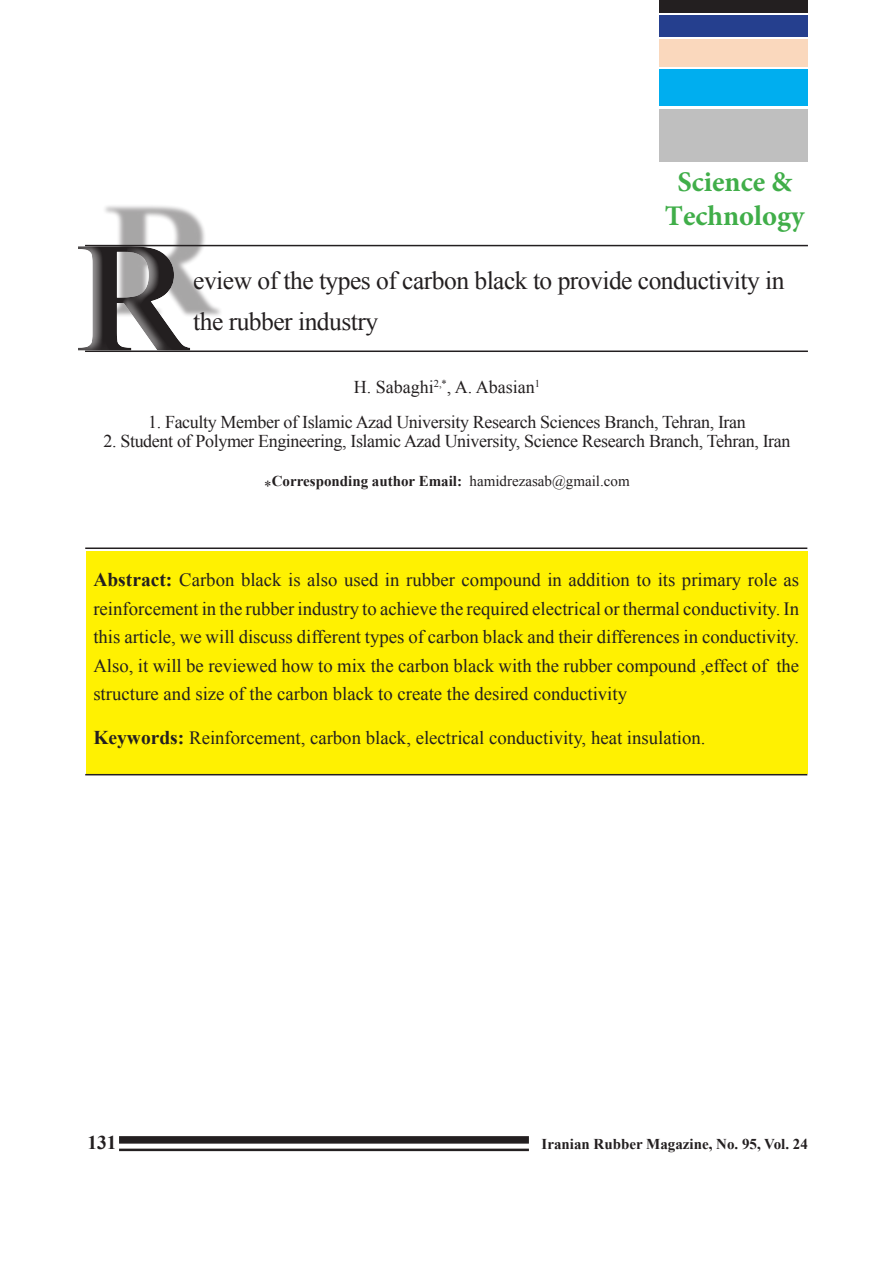
<style>
.page{position:relative;width:893px;height:1263px;background:#fff}
.page>*{position:absolute;margin:0;border:0;box-sizing:border-box;transform-origin:0 0}
.t1{font:700 28.5px/34.2px "Minion Pro";color:#40ae49;text-align:center}
.t2{font:25.5px/40.5px "Times New Roman";letter-spacing:-.02em;color:#231f20}
.t3{font:700 19.5px "Times New Roman";color:#231f20}
.t4{font:18.75px/28.5px "Times New Roman";color:#231f20;text-align:right}
.t5{font:18px "Times New Roman";letter-spacing:-.02em;color:#231f20}
.t6{font:18px "Times New Roman";color:#231f20}
.t7{font:700 15px "Times New Roman";color:#231f20}
.t8{font:15px "Times New Roman";color:#231f20}
.t9{font:10.5px "Times New Roman";color:#231f20}
.s1{font-weight:700;font-size:19.5px}
</style>
<div class="page">
<hr style="left:85px;top:245px;width:723px;height:1px;background:#231f20">
<hr style="left:85px;top:350px;width:723px;height:2px;background:#231f20">
<div style="left:659px;top:0;width:149px;height:13px;background:#231f20"></div>
<div style="left:659px;top:15px;width:149px;height:22px;background:#253f8e"></div>
<div style="left:659px;top:39px;width:149px;height:27px;background:#fad8bd"></div>
<div style="left:659px;top:69px;width:149px;height:37px;background:#00aeef"></div>
<div style="left:659px;top:109px;width:149px;height:53px;background:#bfbfbf"></div>
<div style="left:119px;top:1136px;width:410px;height:7px;background:#231f20"></div>
<hr style="left:119px;top:1148px;width:410px;height:3px;background:#231f20">
<div style="left:102px;top:204px;width:121px;height:114px;background:#231f20;opacity:.4"></div>
<svg style="left:187px;top:246px;width:3px;height:105px"></svg>
<div style="left:67px;top:236px;width:120px;height:125px;background:#fff;opacity:.75"></div>
<div style="left:86px;top:551px;width:722px;height:223px;background:#fff101"></div>
<hr style="left:85px;top:547px;width:722px;height:2px;background:#231f20">
<hr style="left:85px;top:774px;width:722px;height:1px;background:#231f20">
<h1 class="t1" style="left:665px;top:164px;width:141px">Science &amp;<br>Technology</h1>
<h2 class="t2" style="left:193px;top:260px;width:593px">eview of the types of carbon black to provide conductivity in the rubber industry</h2>
<p class="t6" style="left:354px;top:375px;width:183px">H. Sabaghi A,<sup>*</sup> . Abasian</p>
<p class="t9" style="left:434px;top:376px;width:9px">2,</p>
<p class="t5" style="left:148px;top:409px;width:599px">1. Faculty Member of Islamic Azad University Research Sciences Branch, Tehran, Iran</p>
<p class="t5" style="left:103px;top:429px;width:689px">2. Student of Polymer Engineering, Islamic Azad University, Science Research Branch, Tehran, Iran</p>
<p class="t8" style="left:470px;top:471px;width:162px">hamidrezasab@gmail.com</p>
<p class="t9" style="left:535px;top:376px;width:7px">1</p>
<p class="t7" style="left:272px;top:471px;width:192px">Corresponding author Email:</p>
<p class="t8" style="left:264px;top:475px;width:9px">*</p>
<p class="t4" style="left:93px;top:565px;width:707px"><span class="s1">Abstract:</span> Carbon black is also used in rubber compound in addition to its primary role as reinforcement in the rubber industry to achieve the required electrical or thermal conductivity In. this article, we will discuss different types of carbon black and their differences in conductivity. the</p>
<p class="t4" style="left:93px;top:651px;width:676px;text-align:left">Also it, will be reviewed how to mix the carbon black with the rubber compound ,effect of structure and size of the carbon black to create the desired conductivity</p>
<p class="t4" style="left:93px;top:723px;width:614px"><span class="s1">Keywords:</span> Reinforcement, carbon black, electrical conductivity, heat insulation.</p>
<p class="t3" style="left:87px;top:1129px;width:31px">131</p>
<p class="t7" style="left:541px;top:1134px;width:268px">Iranian Rubber Magazine, No. 95, Vol. 24</p>
</div>
